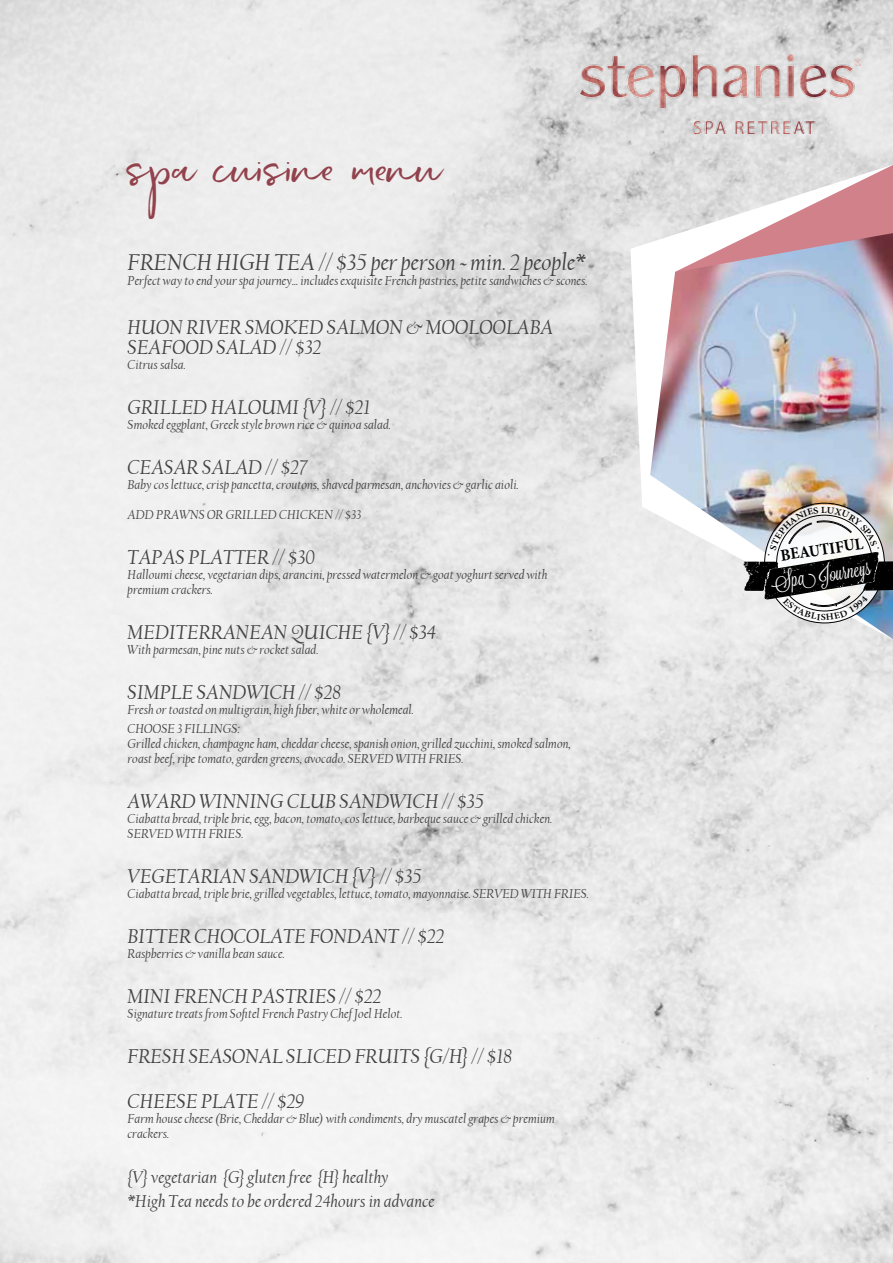
<style>
.page{position:relative;width:893px;height:1263px;background:#fff}
.page>*{position:absolute;margin:0;border:0;box-sizing:border-box;transform-origin:0 0}
.t1{font:45.75px "Echo Soul";color:#92424c}
.t2{font:italic 24px "Californian FB";color:#414042}
.t3{font:italic 21px/19.5px "Californian FB";color:#414042}
.t4{font:20.7px "Lavanderia";color:#fff}
.t5{font:italic 18px/23.5px "Californian FB";color:#414042}
.t6{font:700 condensed 16.8px "Minion Pro";color:#000}
.t7{font:italic 13.5px/15px "Californian FB";color:#414042}
.t8{font:600 9.3px "Minion Pro";color:#000;scale:1.11 1}
</style>
<div class="page">
<img style="left:0;top:0;width:893px;height:1263px">
<img style="left:580px;top:54px;width:280px;height:79px">
<svg style="left:630px;top:165px;width:45px;height:474px"></svg>
<svg style="left:675px;top:165px;width:218px;height:68px"></svg>
<img style="left:650px;top:233px;width:243px;height:406px">
<svg style="left:744px;top:507px;width:149px;height:113px"></svg>
<h1 class="t1" style="left:128px;top:139px;width:316px">spa cuisine menu</h1>
<h2 class="t2" style="left:128px;top:249px;width:459px">FRENCH HIGH TEA // $35 per person ~ min. 2 people*</h2>
<p class="t7" style="left:128px;top:273px;width:462px">Perfect way to end your spa journey... includes exquisite French pastries, petite sandwiches &amp; scones.</p>
<h3 class="t3" style="left:128px;top:318px;width:427px">HUON RIVER SMOKED SALMON &amp; MOOLOOLABA<br>SEAFOOD SALAD // $32</h3>
<p class="t7" style="left:128px;top:357px;width:60px">Citrus salsa.</p>
<h3 class="t3" style="left:128px;top:398px;width:244px">GRILLED HALOUMI {V} // $21</h3>
<p class="t7" style="left:128px;top:417px;width:265px">Smoked eggplant, Greek style brown rice &amp; quinoa salad.</p>
<h3 class="t3" style="left:128px;top:458px;width:182px">CEASAR SALAD // $27</h3>
<p class="t7" style="left:128px;top:477px;width:393px">Baby cos lettuce, crisp pancetta, croutons, shaved parmesan, anchovies &amp; garlic aioli.</p>
<p class="t7" style="left:128px;top:507px;width:235px">ADD PRAWNS OR GRILLED CHICKEN // $33</p>
<h3 class="t3" style="left:128px;top:548px;width:189px">TAPAS PLATTER // $30</h3>
<p class="t7" style="left:128px;top:567px;width:422px">Halloumi cheese, vegetarian dips, arancini, pressed watermelon &amp; goat yoghurt served with premium crackers.</p>
<h3 class="t3" style="left:128px;top:623px;width:310px">MEDITERRANEAN QUICHE {V} // $34</h3>
<p class="t7" style="left:128px;top:642px;width:192px">With parmesan, pine nuts &amp; rocket salad.</p>
<h3 class="t3" style="left:128px;top:683px;width:215px">SIMPLE SANDWICH // $28</h3>
<p class="t7" style="left:128px;top:700px;width:288px;line-height:19.2px">Fresh or toasted on multigrain, high fiber, white or wholemeal.<br>CHOOSE 3 FILLINGS:</p>
<p class="t7" style="left:128px;top:736px;width:445px">Grilled chicken, champagne ham, cheddar cheese, spanish onion, grilled zucchini, smoked salmon, roast beef, ripe tomato, garden greens, avocado. SERVED WITH FRIES.</p>
<h3 class="t3" style="left:128px;top:792px;width:358px">AWARD WINNING CLUB SANDWICH // $35</h3>
<p class="t7" style="left:128px;top:811px;width:426px">Ciabatta bread, triple brie, egg, bacon, tomato, cos lettuce, barbeque sauce &amp; grilled chicken.<br>SERVED WITH FRIES.</p>
<h3 class="t3" style="left:128px;top:867px;width:296px">VEGETARIAN SANDWICH {V} // $35</h3>
<p class="t7" style="left:128px;top:886px;width:463px">Ciabatta bread, triple brie, grilled vegetables, lettuce, tomato, mayonnaise. SERVED WITH FRIES.</p>
<h3 class="t3" style="left:128px;top:927px;width:318px">BITTER CHOCOLATE FONDANT // $22</h3>
<p class="t7" style="left:128px;top:946px;width:159px">Raspberries &amp; vanilla bean sauce.</p>
<h3 class="t3" style="left:128px;top:987px;width:255px">MINI FRENCH PASTRIES // $22</h3>
<p class="t7" style="left:128px;top:1006px;width:276px">Signature treats from Sofitel French Pastry Chef Joel Helot.</p>
<h3 class="t3" style="left:128px;top:1034px;width:386px;line-height:45px">FRESH SEASONAL SLICED FRUITS {G/H} // $18<br>CHEESE PLATE // $29</h3>
<p class="t7" style="left:128px;top:1111px;width:429px">Farm house cheese (Brie, Cheddar &amp; Blue) with condiments, dry muscatel grapes &amp; premium crackers.</p>
<h3 class="t5" style="left:128px;top:1166px;width:308px">{V} vegetarian {G} gluten free {H} healthy<br>*High Tea needs to be ordered 24hours in advance</h3>
<p class="t6" style="left:779px;top:544px;width:85px;rotate:-9deg">BEAUTIFUL</p>
<h3 class="t4" style="left:769px;top:570px;width:102px;rotate:-8deg">Spa Journeys</h3>
<p class="t8" style="left:821px;top:611px;width:6px">S</p>
</div>
